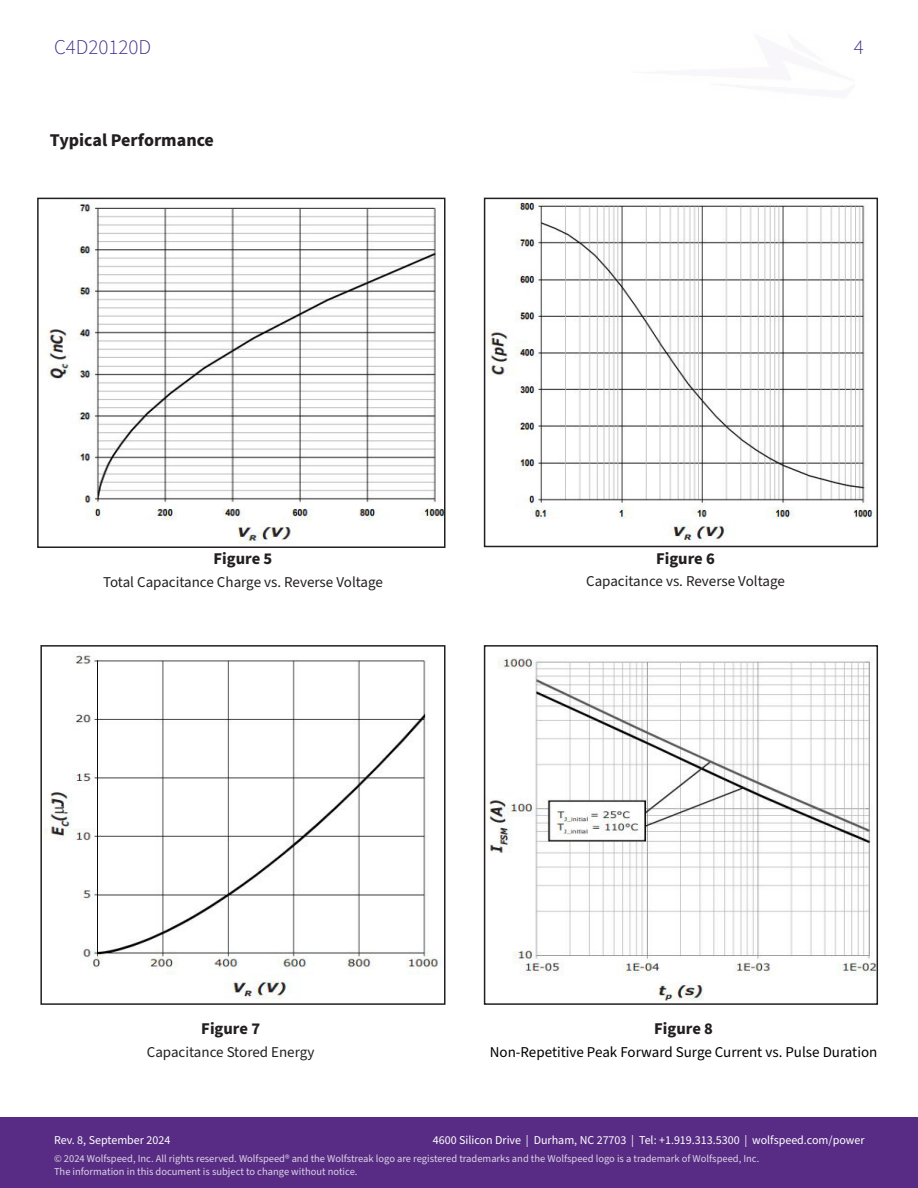
<style>
.page{position:relative;width:918px;height:1188px;background:#fff}
.page>*{position:absolute;margin:0;border:0;box-sizing:border-box;transform-origin:0 0}
.t1{font:300 21px "Source Sans Pro";color:#412a88}
.Section{font:700 18px "Source Sans Pro";color:#231f20}
.Section-2{font:700 16.5px "Source Sans Pro";color:#231f20}
.t2{font:15px "Source Sans Pro";color:#231f20}
.t3{font:15px "Source Sans Pro";color:#000}
.t4{font:12px "Source Sans Pro";color:#fff}
.t5{font:10.5px/12.6px "Source Sans Pro";color:#fff}
</style>
<div class="page">
<div style="left:0;top:1118px;width:918px;height:70px;background:#582c84"></div>
<img style="left:44px;top:655px;width:397px;height:344px">
<div style="left:40px;top:645px;width:406px;height:360px;border:2px solid #231f20"></div>
<img style="left:488px;top:657px;width:387px;height:344px">
<div style="left:484px;top:645px;width:394px;height:360px;border:2px solid #231f20"></div>
<img style="left:40px;top:203px;width:402px;height:341px">
<div style="left:37px;top:198px;width:408px;height:350px;border:2px solid #231f20"></div>
<img style="left:487px;top:202px;width:387px;height:341px">
<div style="left:484px;top:198px;width:394px;height:349px;border:2px solid #231f20"></div>
<p class="t1" style="left:54px;top:33px;width:99px">C4D20120D</p>
<p class="Section" style="left:50px;top:128px;width:166px">Typical Performance</p>
<p class="Section-2" style="left:214px;top:547px;width:60px">Figure 5</p>
<p class="t2" style="left:103px;top:572px;width:281px">Total Capacitance Charge vs. Reverse Voltage</p>
<h1 class="t1" style="left:854px;top:33px;width:12px">4</h1>
<p class="Section-2" style="left:656px;top:547px;width:60px">Figure 6</p>
<p class="t2" style="left:586px;top:571px;width:200px">Capacitance vs. Reverse Voltage</p>
<p class="Section-2" style="left:201px;top:1018px;width:60px">Figure 7</p>
<p class="t2" style="left:147px;top:1042px;width:169px">Capacitance Stored Energy</p>
<p class="Section-2" style="left:654px;top:1018px;width:60px">Figure 8</p>
<p class="t3" style="left:490px;top:1042px;width:389px">Non-Repetitive Peak Forward Surge Current vs. Pulse Duration</p>
<p class="t4" style="left:433px;top:1132px;width:433px">4600 Silicon Drive | Durham, NC 27703 | Tel: +1.919.313.5300 | wolfspeed.com/power</p>
<p class="t5" style="left:54px;top:1153px;width:707px">© 2024 Wolfspeed, Inc. All rights reserved. Wolfspeed® and the Wolfstreak logo are registered trademarks and the Wolfspeed logo is a trademark of Wolfspeed, Inc.<br>The information in this document is subject to change without notice.</p>
<p class="t4" style="left:54px;top:1132px;width:118px">Rev. 8, September 2024</p>
</div>
